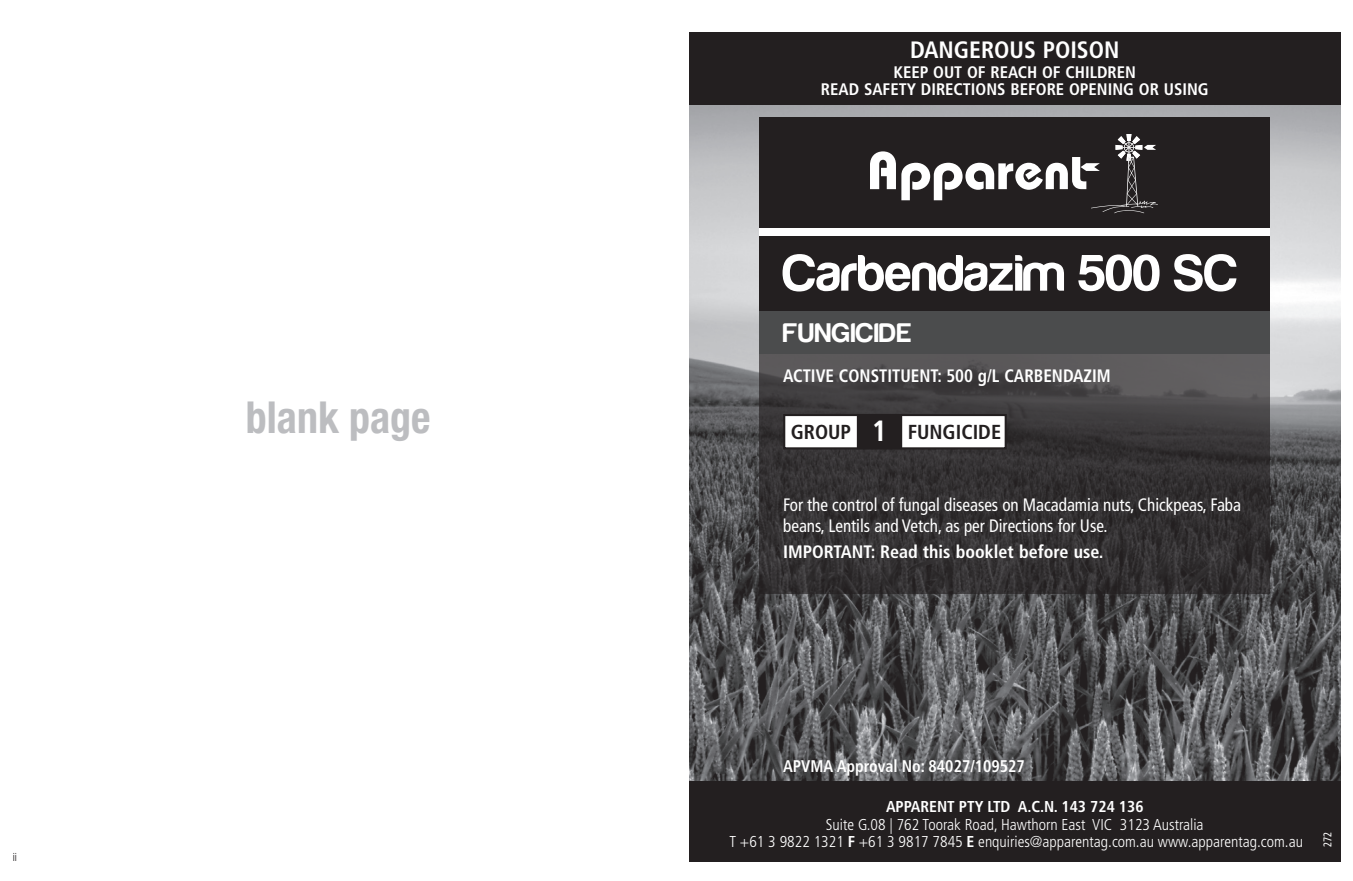
<style>
.page{position:relative;width:1353px;height:881px;background:#fff}
.page>*{position:absolute;margin:0;border:0;box-sizing:border-box;transform-origin:0 0}
.Product{font:52.88px "Harabara";letter-spacing:.01em;color:#fff}
.BODY_text_BOLD{font:700 condensed 44.1px "Helvetica Neue";color:#bcbdc0;scale:.95 1}
.t1{font:700 condensed 29.25px "Frutiger";color:#fff}
.Chemical_Type{font:27.9px "Harabara";letter-spacing:.035em;color:#fff}
.Signal{font:700 condensed 23.62px "Frutiger";color:#fff}
.t2{font:700 condensed 20.25px "Frutiger";color:#231f20}
.text{font:condensed 18px/21.6px "Frutiger";color:#fff;scale:.95 1}
.Constituent{font:700 condensed 18px "Frutiger";color:#fff;scale:.95 1}
.Constituent-2{font:700 condensed 18px "Frutiger";color:#fff}
.text-2{font:700 condensed 16.88px "Frutiger";color:#fff;scale:.95 1}
.Warning{font:700 condensed 16.65px "Frutiger";color:#fff}
.text-3{font:300 condensed 15.75px/17.6px "Frutiger";color:#fff;text-align:center}
.text-4{font:700 condensed 15.75px "Frutiger";color:#fff}
.text-5{font:condensed 11.25px "Frutiger";color:#fff;scale:.95 1}
.t3{font:300 condensed 11.25px "Helvetica Neue";color:#231f20}
.s1{font-weight:700}
</style>
<div class="page">
<img style="left:689px;top:105px;width:650px;height:676px">
<div style="left:689px;top:32px;width:650px;height:73px;background:#231f20"></div>
<div style="left:689px;top:781px;width:650px;height:80px;background:#231f20"></div>
<svg style="left:759px;top:353px;width:510px;height:240px;background:#3b383a"></svg>
<div style="left:759px;top:311px;width:510px;height:42px;background:#4b4c4d"></div>
<div style="left:759px;top:118px;width:510px;height:110px;background:#231f20"></div>
<svg style="left:870px;top:151px;width:25px;height:38px"></svg>
<svg style="left:901px;top:134px;width:256px;height:79px"></svg>
<div style="left:759px;top:235px;width:510px;height:76px;background:#231f20"></div>
<div style="left:784px;top:415px;width:221px;height:33px;background:#fff"></div>
<div style="left:783px;top:414px;width:223px;height:35px;border:2px solid #231f20"></div>
<div style="left:857px;top:415px;width:44px;height:33px;background:#231f20"></div>
<div style="left:856px;top:414px;width:46px;height:35px;border:1px solid #231f20"></div>
<div style="left:759px;top:228px;width:510px;height:7px;background:#fff"></div>
<p class="t3" style="left:13px;top:850px;width:6px">ii</p>
<p class="BODY_text_BOLD" style="left:246px;top:390px;width:196px">blank page</p>
<p class="Signal" style="left:909px;top:36px;width:211px">DANGEROUS POISON</p>
<p class="Warning" style="left:893px;top:63px;width:244px">KEEP OUT OF REACH OF CHILDREN</p>
<p class="Warning" style="left:820px;top:79px;width:389px">READ SAFETY DIRECTIONS BEFORE OPENING OR USING</p>
<p class="Product" style="left:783px;top:245px;width:456px">Carbendazim 500 SC</p>
<p class="Chemical_Type" style="left:783px;top:318px;width:130px">FUNGICIDE</p>
<p class="Constituent" style="left:783px;top:365px;width:346px">ACTIVE CONSTITUENT: 500 g/L CARBENDAZIM</p>
<p class="t2" style="left:790px;top:420px;width:62px">GROUP</p>
<p class="t1" style="left:871px;top:413px;width:17px">1</p>
<p class="t2" style="left:907px;top:420px;width:95px">FUNGICIDE</p>
<p class="text" style="left:783px;top:493px;width:483px">For the control of fungal diseases on Macadamia nuts, Chickpeas, Faba beans, Lentils and Vetch, as per Directions for Use.</p>
<p class="Constituent-2" style="left:783px;top:540px;width:321px">IMPORTANT: Read this booklet before use.</p>
<p class="text-2" style="left:783px;top:756px;width:256px">APVMA Approval No: 84027/109527</p>
<p class="text-4" style="left:885px;top:796px;width:259px">APPARENT PTY LTD A.C.N. 143 724 136</p>
<p class="text-3" style="left:729px;top:815px;width:575px">Suite G.08 | 762 Toorak Road, Hawthorn East VIC 3123 Australia<br>T +61 3 9822 1321 <span class="s1">F</span> +61 3 9817 7845 <span class="s1">E</span> enquiries@apparentag.com.au www.apparentag.com.au</p>
<p class="text-5" style="left:1320px;top:846px;width:18px;rotate:-90deg">272</p>
</div>
